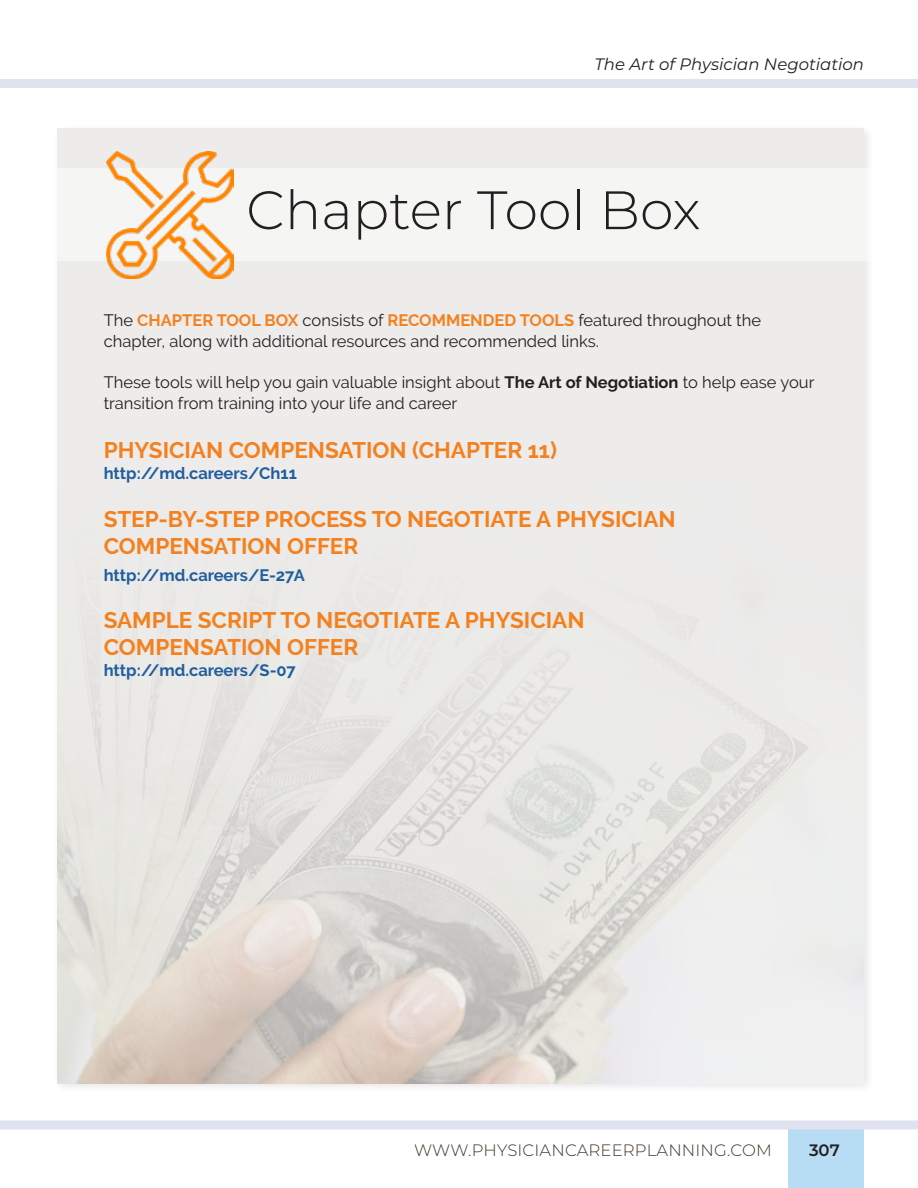
<style>
.page{position:relative;width:918px;height:1188px;background:#fff}
.page>*{position:absolute;margin:0;border:0;box-sizing:border-box;transform-origin:0 0}
.t1{font:300 54px "Montserrat";color:#231f20}
.t2{font:700 22.5px/27px "Raleway";color:#f48120}
.t3{font:16.5px/21px "Raleway";color:#231f20}
.t4{font:700 16.5px "Raleway";color:#215e9e}
.t5{font:300 16.5px "Montserrat";letter-spacing:.01em;color:#43362a}
.t6{font:italic 16.5px "Montserrat";color:#231f20}
.t7{font:600 16.5px "Montserrat";color:#231f20}
.s1{font-weight:700;color:#f48120}
.s2{font-weight:700}
</style>
<div class="page">
<div style="left:0;top:79px;width:918px;height:9px;background:#e1e2ef"></div>
<div style="left:52px;top:123px;width:823px;height:971px;background:#231f20;opacity:.15"></div>
<div style="left:57px;top:128px;width:807px;height:955px;background:#e8e7e5"></div>
<img style="left:57px;top:708px;width:807px;height:375px">
<div style="left:0;top:168px;width:918px;height:92px;background:#f5f5f4"></div>
<img style="left:107px;top:152px;width:126px;height:126px">
<div style="left:788px;top:1125px;width:76px;height:63px;background:#b7ddf5"></div>
<div style="left:0;top:1121px;width:918px;height:9px;background:#e1e2ef"></div>
<p class="t6" style="left:594px;top:53px;width:271px">The Art of Physician Negotiation</p>
<h1 class="t1" style="left:246px;top:173px;width:456px">Chapter Tool Box</h1>
<p class="t3" style="left:104px;top:309px;width:659px">The <span class="s1">CHAPTER TOOL BOX</span> consists of <span class="s1">RECOMMENDED TOOLS</span> featured throughout the chapter, along with additional resources and recommended links.</p>
<p class="t3" style="left:104px;top:372px;width:712px">These tools will help you gain valuable insight about <span class="s2">The Art of Negotiation</span> to help ease your transition from training into your life and career</p>
<h2 class="t2" style="left:104px;top:437px;width:455px">PHYSICIAN COMPENSATION (CHAPTER 11)</h2>
<p class="t4" style="left:104px;top:464px;width:195px">http://md.careers/Ch11</p>
<h2 class="t2" style="left:104px;top:505px;width:573px">STEP-BY-STEP PROCESS TO NEGOTIATE A PHYSICIAN<br>COMPENSATION OFFER</h2>
<p class="t4" style="left:104px;top:565px;width:203px">http://md.careers/E-27A</p>
<h2 class="t2" style="left:104px;top:607px;width:482px">SAMPLE SCRIPT TO NEGOTIATE A PHYSICIAN<br>COMPENSATION OFFER</h2>
<p class="t4" style="left:104px;top:661px;width:193px">http://md.careers/S-07</p>
<p class="t5" style="left:414px;top:1139px;width:359px">WWW.PHYSICIANCAREERPLANNING.COM</p>
<p class="t7" style="left:809px;top:1138px;width:32px">307</p>
</div>
